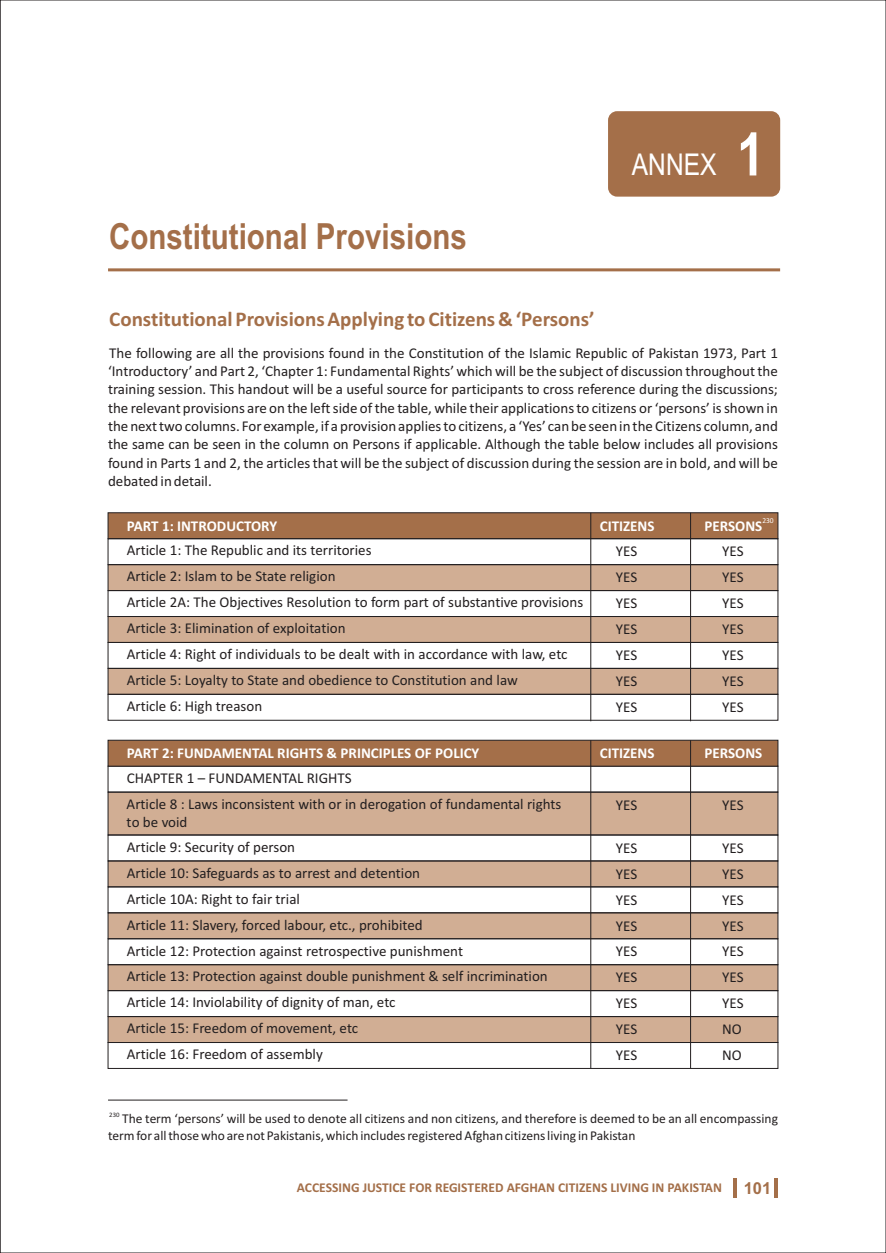
<style>
.page{position:relative;width:886px;height:1253px;background:#fff}
.page>*{position:absolute;margin:0;border:0;box-sizing:border-box;transform-origin:0 0}
.t1{font:700 36px "Arial Narrow";color:#a46f49}
.t2{font:30px "Arial Narrow";color:#fff}
.t3{font:700 21px "Calibri";color:#a46f49}
.t4{font:700 16.5px "Arial";color:#a46f49}
.t5{font:15px/18.3px "Calibri";color:#231f20;text-align:justify}
.t6{font:700 15px "Calibri";color:#fff}
.t7{font:13.5px/16.5px "Calibri";color:#231f20}
.t8{font:700 13.5px "Calibri";color:#a46f49}
.t9{font:7.5px "Calibri";color:#fff}
.t10{font:6.75px "Calibri";color:#231f20}
.s1{font-weight:700;font-size:60px}
</style>
<div class="page">
<svg style="left:107px;top:791px;width:671px;height:45px;background:#c8a78e"></svg>
<div style="left:107px;top:860px;width:671px;height:27px;background:#d1ae94"></div>
<div style="left:107px;top:912px;width:671px;height:27px;background:#d1ae94"></div>
<div style="left:107px;top:964px;width:671px;height:27px;background:#d1ae94"></div>
<div style="left:107px;top:1016px;width:671px;height:27px;background:#d1ae94"></div>
<div style="left:107px;top:564px;width:671px;height:27px;background:#d1ae94"></div>
<div style="left:107px;top:616px;width:671px;height:27px;background:#d1ae94"></div>
<div style="left:107px;top:668px;width:671px;height:27px;background:#d1ae94"></div>
<div style="left:108px;top:1042px;width:670px;height:27px;border:1px solid #231f20"></div>
<div style="left:108px;top:886px;width:670px;height:27px;border:1px solid #231f20"></div>
<div style="left:108px;top:938px;width:670px;height:27px;border:1px solid #231f20"></div>
<div style="left:108px;top:990px;width:670px;height:27px;border:1px solid #231f20"></div>
<div style="left:108px;top:835px;width:670px;height:26px;border:1px solid #231f20"></div>
<svg style="left:107px;top:512px;width:671px;height:27px;background:#9f6c48"></svg>
<div style="left:608px;top:111px;width:172px;height:86px;background:#a46f49;border-radius:9px"></div>
<hr style="left:108px;top:268px;width:672px;height:3px;background:#a46f49">
<hr style="left:590px;top:513px;width:1px;height:208px;background:#231f20">
<hr style="left:690px;top:513px;width:1px;height:208px;background:#231f20">
<div style="left:108px;top:538px;width:670px;height:27px;border:1px solid #231f20"></div>
<div style="left:108px;top:590px;width:670px;height:27px;border:1px solid #231f20"></div>
<div style="left:108px;top:642px;width:670px;height:27px;border:1px solid #231f20"></div>
<div style="left:108px;top:694px;width:670px;height:27px;border:1px solid #231f20"></div>
<svg style="left:107px;top:739px;width:671px;height:28px;background:#9c6d4b"></svg>
<hr style="left:590px;top:740px;width:1px;height:328px;background:#231f20">
<hr style="left:690px;top:740px;width:1px;height:328px;background:#231f20">
<hr style="left:108px;top:1100px;width:239px;height:1px;background:#231f20">
<hr style="left:733px;top:1178px;width:3px;height:19px;background:#a46f49">
<hr style="left:774px;top:1178px;width:4px;height:19px;background:#a46f49">
<h1 class="t1" style="left:109px;top:223px;width:359px">Constitutional Provisions</h1>
<h2 class="t2" style="left:632px;top:153px;width:134px">ANNEX <span class="s1">1</span></h2>
<h3 class="t3" style="left:109px;top:310px;width:487px">Constitutional Provisions Applying to Citizens &amp; ‘Persons’</h3>
<p class="t5" style="left:108px;top:345px;width:671px">The following are all the provisions found in the Constitution of the Islamic Republic of Pakistan 1973, Part 1 ‘Introductory’ and Part 2, ‘Chapter 1: Fundamental Rights’ which will be the subject of discussion throughout the training session. This handout will be a useful source for participants to cross reference during the discussions; the relevant provisions are on the left side of the table, while their applications to citizens or ‘persons’ is shown in the next two columns. For example, if a provision applies to citizens, a ‘Yes’ can be seen in the Citizens column, and the same can be seen in the column on Persons if applicable. Although the table below includes all provisions found in Parts 1 and 2, the articles that will be the subject of discussion during the session are in bold, and will be debated in detail.</p>
<p class="t6" style="left:127px;top:519px;width:152px">PART 1: INTRODUCTORY</p>
<p class="t6" style="left:600px;top:519px;width:56px">CITIZENS</p>
<p class="t9" style="left:762px;top:518px;width:13px">230</p>
<p class="t6" style="left:704px;top:519px;width:59px">PERSONS</p>
<p class="t5" style="left:127px;top:542px;width:246px">Article 1: The Republic and its territories</p>
<p class="t5" style="left:616px;top:543px;width:23px">YES</p>
<p class="t5" style="left:722px;top:543px;width:23px">YES</p>
<p class="t5" style="left:127px;top:568px;width:210px">Article 2: Islam to be State religion</p>
<p class="t5" style="left:616px;top:569px;width:23px">YES</p>
<p class="t5" style="left:722px;top:569px;width:23px">YES</p>
<p class="t5" style="left:127px;top:594px;width:458px">Article 2A: The Objectives Resolution to form part of substantive provisions</p>
<p class="t5" style="left:616px;top:595px;width:23px">YES</p>
<p class="t5" style="left:722px;top:595px;width:23px">YES</p>
<p class="t5" style="left:127px;top:620px;width:220px">Article 3: Elimination of exploitation</p>
<p class="t5" style="left:616px;top:621px;width:23px">YES</p>
<p class="t5" style="left:722px;top:621px;width:23px">YES</p>
<p class="t5" style="left:127px;top:646px;width:442px">Article 4: Right of individuals to be dealt with in accordance with law, etc</p>
<p class="t5" style="left:616px;top:647px;width:23px">YES</p>
<p class="t5" style="left:722px;top:647px;width:23px">YES</p>
<p class="t5" style="left:127px;top:672px;width:393px">Article 5: Loyalty to State and obedience to Constitution and law</p>
<p class="t5" style="left:616px;top:673px;width:23px">YES</p>
<p class="t5" style="left:722px;top:673px;width:23px">YES</p>
<p class="t5" style="left:127px;top:698px;width:137px">Article 6: High treason</p>
<p class="t5" style="left:616px;top:699px;width:23px">YES</p>
<p class="t5" style="left:722px;top:699px;width:23px">YES</p>
<p class="t6" style="left:127px;top:747px;width:354px">PART 2: FUNDAMENTAL RIGHTS &amp; PRINCIPLES OF POLICY</p>
<p class="t6" style="left:600px;top:747px;width:56px">CITIZENS</p>
<p class="t6" style="left:704px;top:747px;width:59px">PERSONS</p>
<p class="t5" style="left:127px;top:766px;width:436px;line-height:26px">CHAPTER 1 – FUNDAMENTAL RIGHTS<br>Article 8 : Laws inconsistent with or in derogation of fundamental rights</p>
<p class="t5" style="left:127px;top:814px;width:62px">to be void</p>
<p class="t5" style="left:616px;top:797px;width:23px">YES</p>
<p class="t5" style="left:722px;top:797px;width:23px">YES</p>
<p class="t5" style="left:127px;top:839px;width:170px">Article 9: Security of person</p>
<p class="t5" style="left:616px;top:840px;width:23px">YES</p>
<p class="t5" style="left:722px;top:840px;width:23px">YES</p>
<p class="t5" style="left:127px;top:865px;width:295px">Article 10: Safeguards as to arrest and detention</p>
<p class="t5" style="left:616px;top:866px;width:23px">YES</p>
<p class="t5" style="left:722px;top:866px;width:23px">YES</p>
<p class="t5" style="left:127px;top:891px;width:175px">Article 10A: Right to fair trial</p>
<p class="t5" style="left:616px;top:892px;width:23px">YES</p>
<p class="t5" style="left:722px;top:892px;width:23px">YES</p>
<p class="t5" style="left:127px;top:917px;width:297px">Article 11: Slavery, forced labour, etc., prohibited</p>
<p class="t5" style="left:616px;top:917px;width:23px">YES</p>
<p class="t5" style="left:722px;top:917px;width:23px">YES</p>
<p class="t5" style="left:127px;top:942px;width:338px">Article 12: Protection against retrospective punishment</p>
<p class="t5" style="left:616px;top:943px;width:23px">YES</p>
<p class="t5" style="left:722px;top:943px;width:23px">YES</p>
<p class="t5" style="left:127px;top:968px;width:422px">Article 13: Protection against double punishment &amp; self incrimination</p>
<p class="t5" style="left:616px;top:969px;width:23px">YES</p>
<p class="t5" style="left:722px;top:969px;width:23px">YES</p>
<p class="t5" style="left:127px;top:994px;width:270px">Article 14: Inviolability of dignity of man, etc</p>
<p class="t5" style="left:616px;top:995px;width:23px">YES</p>
<p class="t5" style="left:722px;top:995px;width:23px">YES</p>
<p class="t5" style="left:127px;top:1020px;width:233px">Article 15: Freedom of movement, etc</p>
<p class="t5" style="left:616px;top:1021px;width:23px">YES</p>
<p class="t5" style="left:722px;top:1021px;width:21px">NO</p>
<p class="t5" style="left:127px;top:1046px;width:198px">Article 16: Freedom of assembly</p>
<p class="t5" style="left:616px;top:1047px;width:23px">YES</p>
<p class="t5" style="left:722px;top:1047px;width:21px">NO</p>
<p class="t10" style="left:109px;top:1111px;width:12px">230</p>
<p class="t7" style="left:108px;top:1111px;width:671px;text-indent:14px">The term ‘persons’ will be used to denote all citizens and non citizens, and therefore is deemed to be an all encompassing term for all those who are not Pakistanis, which includes registered Afghan citizens living in Pakistan</p>
<p class="t8" style="left:297px;top:1182px;width:426px">ACCESSING JUSTICE FOR REGISTERED AFGHAN CITIZENS LIVING IN PAKISTAN</p>
<p class="t4" style="left:743px;top:1182px;width:29px">101</p>
</div>
